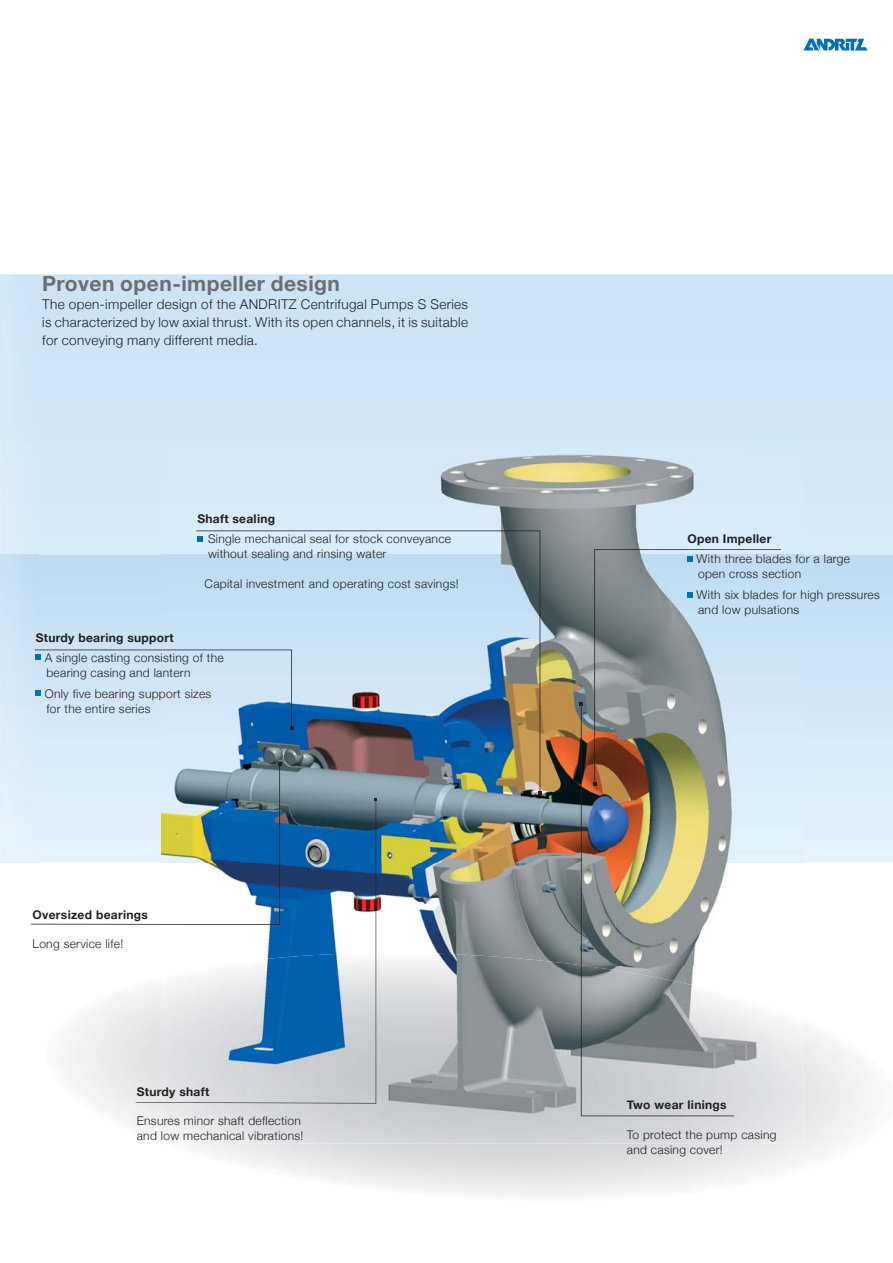
<style>
.page{position:relative;width:893px;height:1263px;background:#fff}
.page>*{position:absolute;margin:0;border:0;box-sizing:border-box;transform-origin:0 0}
.t1{font:700 21px "Helvetica Neue";letter-spacing:.025em;color:#6d6e70}
.t2{font:300 13.5px/18px "Helvetica Neue";letter-spacing:.03em;color:#231f20;text-align:justify}
.t3{font:300 12px/15px "Helvetica Neue";letter-spacing:.025em;color:#231f20}
.t4{font:700 12px "Helvetica Neue";letter-spacing:.025em;color:#231f20}
</style>
<div class="page">
<div style="left:39px;top:274px;width:854px;height:281px;background:#d0e6f6"></div>
<svg style="left:39px;top:555px;width:854px;height:307px;background:#cfe5f5"></svg>
<img style="left:162px;top:423px;width:641px;height:530px">
<img style="left:162px;top:953px;width:588px;height:191px">
<img style="left:750px;top:1003px;width:53px;height:141px">
<svg style="left:196px;top:530px;width:344px;height:263px;background:#a1b8ca"></svg>
<img style="left:581px;top:704px;width:153px;height:412px">
<svg style="left:31px;top:762px;width:250px;height:163px"></svg>
<svg style="left:136px;top:800px;width:240px;height:303px"></svg>
<svg style="left:593px;top:549px;width:188px;height:236px;background:#a1acb0"></svg>
<svg style="left:35px;top:649px;width:258px;height:80px;background:#c1daed"></svg>
<svg style="left:803px;top:39px;width:64px;height:12px"></svg>
<h1 class="t1" style="left:42px;top:270px;width:299px">Proven open-impeller design</h1>
<p class="t2" style="left:42px;top:295px;width:427px">The open-impeller design of the ANDRITZ Centrifugal Pumps S Series is characterized by low axial thrust. With its open channels, it is suitable for conveying many different media.</p>
<p class="t4" style="left:197px;top:511px;width:79px">Shaft sealing</p>
<p class="t3" style="left:208px;top:531px;width:245px">Single mechanical seal for stock conveyance without sealing and rinsing water</p>
<p class="t3" style="left:205px;top:576px;width:255px">Capital investment and operating cost savings!</p>
<p class="t4" style="left:36px;top:630px;width:139px">Sturdy bearing support</p>
<p class="t3" style="left:45px;top:650px;width:180px">A single casting consisting of the bearing casing and lantern</p>
<p class="t3" style="left:45px;top:686px;width:168px">Only five bearing support sizes for the entire series</p>
<p class="t4" style="left:33px;top:907px;width:117px">Oversized bearings</p>
<p class="t3" style="left:33px;top:936px;width:92px">Long service life!</p>
<p class="t4" style="left:137px;top:1084px;width:74px">Sturdy shaft</p>
<p class="t3" style="left:137px;top:1113px;width:168px">Ensures minor shaft deflection and low mechanical vibrations!</p>
<p class="t4" style="left:687px;top:531px;width:85px">Open Impeller</p>
<p class="t3" style="left:696px;top:551px;width:155px">With three blades for a large open cross section</p>
<p class="t3" style="left:696px;top:587px;width:185px">With six blades for high pressures and low pulsations</p>
<p class="t4" style="left:627px;top:1097px;width:101px">Two wear linings</p>
<p class="t3" style="left:627px;top:1126px;width:151px">To protect the pump casing and casing cover!</p>
</div>
